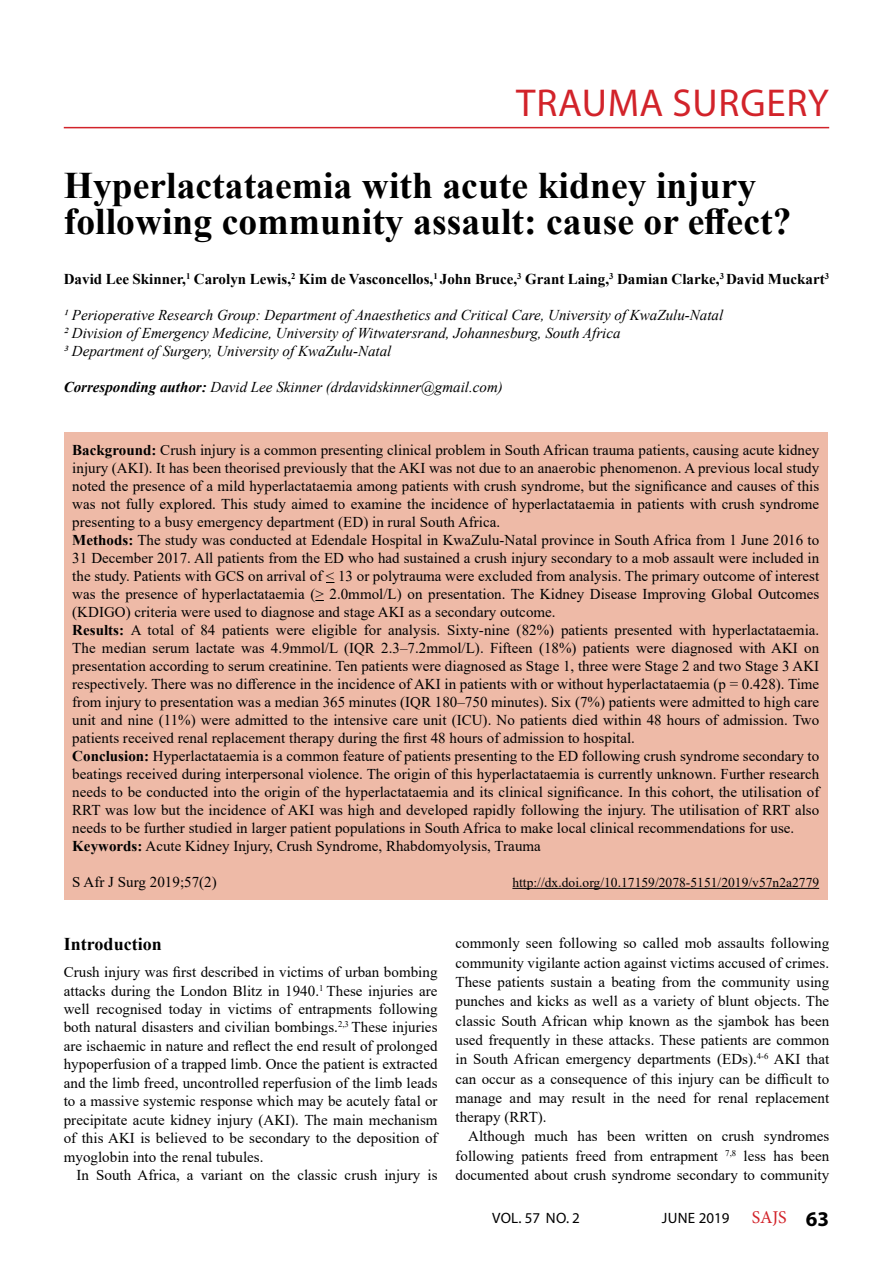
<style>
.page{position:relative;width:893px;height:1263px;background:#fff}
.page>*{position:absolute;margin:0;border:0;box-sizing:border-box;transform-origin:0 0}
.t1{font:39px "Myriad Pro";letter-spacing:.02em;color:#d2232a}
.t2{font:700 37.5px/36px "Times New Roman";color:#000}
.t3{font:700 18px "Times New Roman";color:#000}
.t4{font:15px/18px "Times New Roman";color:#000;text-align:justify}
.t5{font:italic 15px/18px "Times New Roman";color:#000}
.t6{font:700 15px "Times New Roman";color:#000}
.t7{font:15px "Myriad Pro";letter-spacing:.02em;color:#000}
.t8{font:13.5px "Times New Roman";color:#000}
.s1{font-weight:700}
.s2{font-family:"Minion Pro";font-size:18px;color:#d2232a}
.s3{font-weight:700;font-size:21px}
</style>
<div class="page">
<hr style="left:64px;top:127px;width:765px;height:1px;background:#d2232a">
<div style="left:64px;top:432px;width:764px;height:468px;background:#eebaa7"></div>
<hr style="left:512px;top:888px;width:307px;height:1px;background:#000">
<h1 class="t1" style="left:516px;top:78px;width:314px">TRAUMA SURGERY</h1>
<h2 class="t2" style="left:64px;top:166px;width:729px">Hyperlactataemia with acute kidney injury following community assault: cause or effect?</h2>
<p class="t6" style="left:64px;top:268px;width:767px">David Lee Skinner,<sup>1</sup> Carolyn Lewis,<sup>2</sup> Kim de Vasconcellos,<sup>1</sup> John Bruce,<sup>3</sup> Grant Laing,<sup>3</sup> Damian Clarke,<sup>3</sup> David Muckart<sup>3</sup></p>
<p class="t5" style="left:64px;top:306px;width:661px">1 Perioperative Research Group: Department of Anaesthetics and Critical Care, University of KwaZulu-Natal<br>2 Division of Emergency Medicine, University of Witwatersrand, Johannesburg, South Africa<br>3 Department of Surgery, University of KwaZulu-Natal</p>
<p class="t5" style="left:64px;top:378px;width:441px"><span class="s1">Corresponding author:</span> David Lee Skinner (drdavidskinner@gmail.com)</p>
<p class="t4" style="left:72px;top:440px;width:748px;text-align:left"><span class="s1">Background:</span> Crush injury is a common presenting clinical problem in South African trauma patients, causing acute kidney injury (AKI). It has been theorised previously that the AKI was not due to an anaerobic phenomenon. A previous local study noted the presence of a mild hyperlactataemia among patients with crush syndrome, but the significance and causes of this was not fully explored. This study aimed to examine the incidence of hyperlactataemia in patients with crush syndrome presenting to a busy emergency department (ED) in rural South Africa.<br><span class="s1">Methods:</span> The study was conducted at Edendale Hospital in KwaZulu-Natal province in South Africa from 1 June 2016 to 31 December 2017. All patients from the ED who had sustained a crush injury secondary to a mob assault were included in the study. Patients with GCS on arrival of &lt; 13 or polytrauma were excluded from analysis. The primary outcome of interest was the presence of hyperlactataemia (&gt; 2.0mmol/L) on presentation. The Kidney Disease Improving Global Outcomes (KDIGO) criteria were used to diagnose and stage AKI as a secondary outcome.<br><span class="s1">Results:</span> A total of 84 patients were eligible for analysis. Sixty-nine (82%) patients presented with hyperlactataemia.<br>The median serum lactate was 4.9mmol/L (IQR 2.3–7.2mmol/L). Fifteen (18%) patients were diagnosed with AKI on presentation according to serum creatinine. Ten patients were diagnosed as Stage 1, three were Stage 2 and two Stage 3 AKI respectively. There was no difference in the incidence of AKI in patients with or without hyperlactataemia (p = 0.428). Time from injury to presentation was a median 365 minutes (IQR 180–750 minutes). Six (7%) patients were admitted to high care unit and nine (11%) were admitted to the intensive care unit (ICU). No patients died within 48 hours of admission. Two patients received renal replacement therapy during the first 48 hours of admission to hospital.<br><span class="s1">Conclusion:</span> Hyperlactataemia is a common feature of patients presenting to the ED following crush syndrome secondary to beatings received during interpersonal violence. The origin of this hyperlactataemia is currently unknown. Further research needs to be conducted into the origin of the hyperlactataemia and its clinical significance. In this cohort, the utilisation of RRT was low but the incidence of AKI was high and developed rapidly following the injury. The utilisation of RRT also needs to be further studied in larger patient populations in South Africa to make local clinical recommendations for use.<br><span class="s1">Keywords:</span> Acute Kidney Injury, Crush Syndrome, Rhabdomyolysis, Trauma</p>
<p class="t4" style="left:72px;top:872px;width:146px">S Afr J Surg 2019;57(2)</p>
<p class="t8" style="left:512px;top:873px;width:308px">http://dx.doi.org/10.17159/2078-5151/2019/v57n2a2779</p>
<p class="t3" style="left:64px;top:931px;width:100px">Introduction</p>
<p class="t4" style="left:64px;top:962px;width:375px;line-height:18.5px">Crush injury was first described in victims of urban bombing attacks during the London Blitz in 1940.<sup>1</sup> These injuries are well recognised today in victims of entrapments following both natural disasters and civilian bombings.<sup>2,3</sup> These injuries are ischaemic in nature and reflect the end result of prolonged hypoperfusion of a trapped limb. Once the patient is extracted and the limb freed, uncontrolled reperfusion of the limb leads to a massive systemic response which may be acutely fatal or precipitate acute kidney injury (AKI). The main mechanism of this AKI is believed to be secondary to the deposition of myoglobin into the renal tubules.</p>
<p class="t4" style="left:77px;top:1165px;width:362px">In South Africa, a variant on the classic crush injury is</p>
<p class="t4" style="left:455px;top:933px;width:375px;line-height:19.4px">commonly seen following so called mob assaults following community vigilante action against victims accused of crimes.<br>These patients sustain a beating from the community using punches and kicks as well as a variety of blunt objects. The classic South African whip known as the sjambok has been used frequently in these attacks. These patients are common in South African emergency departments (EDs).<sup>4-6</sup> AKI that can occur as a consequence of this injury can be difficult to manage and may result in the need for renal replacement therapy (RRT).</p>
<p class="t4" style="left:455px;top:1126px;width:375px;line-height:19.4px;text-indent:13px">Although much has been written on crush syndromes following patients freed from entrapment <sup>7,8</sup> less has been documented about crush syndrome secondary to community</p>
<p class="t7" style="left:492px;top:1208px;width:89px">VOL. 57 NO. 2</p>
<p class="t7" style="left:662px;top:1208px;width:169px">JUNE 2019 <span class="s2">SAJS</span> <span class="s3">63</span></p>
</div>
